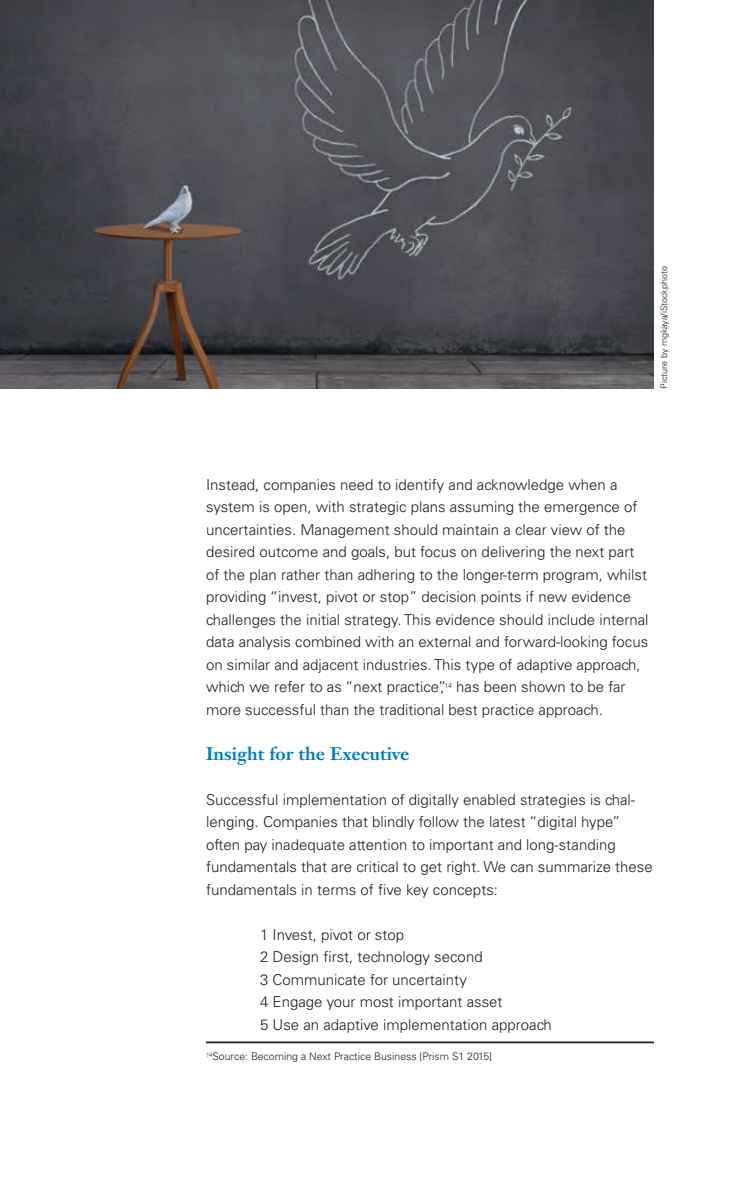
<style>
.page{position:relative;width:756px;height:1188px;background:#fff}
.page>*{position:absolute;margin:0;border:0;box-sizing:border-box;transform-origin:0 0}
.t1{font:18px "Janson Text Bold Os F";color:#007cc2}
.t2{font:300 15px/22.5px "Univers CE";color:#231f20}
.t3{font:300 10.5px "Univers CE";color:#231f20}
.t4{font:300 9px "Univers CE";color:#231f20}
</style>
<div class="page">
<img style="left:0;top:0;width:654px;height:389px">
<hr style="left:206px;top:1042px;width:448px;height:1px;background:#231f20">
<p class="t4" style="left:659px;top:389px;width:124px;rotate:-90deg">Picture by mgkaya/iStockphoto</p>
<p class="t2" style="left:206px;top:474px;width:444px">Instead, companies need to identify and acknowledge when a system is open, with strategic plans assuming the emergence of uncertainties. Management should maintain a clear view of the desired outcome and goals, but focus on delivering the next part of the plan rather than adhering to the longer-term program, whilst providing “invest, pivot or stop” decision points if new evidence challenges the initial strategy. This evidence should include internal data analysis combined with an external and forward-looking focus on similar and adjacent industries. This type of adaptive approach, which we refer to as “next practice”,<sup>14</sup> has been shown to be far more successful than the traditional best practice approach.</p>
<p class="t1" style="left:206px;top:742px;width:205px">Insight for the Executive</p>
<p class="t2" style="left:206px;top:789px;width:448px">Successful implementation of digitally enabled strategies is chal&shy;lenging. Companies that blindly follow the latest “digital hype” often pay inadequate attention to important and long-standing fundamentals that are critical to get right. We can summarize these fundamentals in terms of five key concepts:</p>
<p class="t2" style="left:260px;top:924px;width:293px">1 Invest, pivot or stop<br>2 Design first, technology second<br>3 Communicate for uncertainty<br>4 Engage your most important asset<br>5 Use an adaptive implementation approach</p>
<p class="t3" style="left:206px;top:1051px;width:288px"><sup>14</sup>Source: Becoming a Next Practice Business [Prism S1 2015]</p>
</div>
